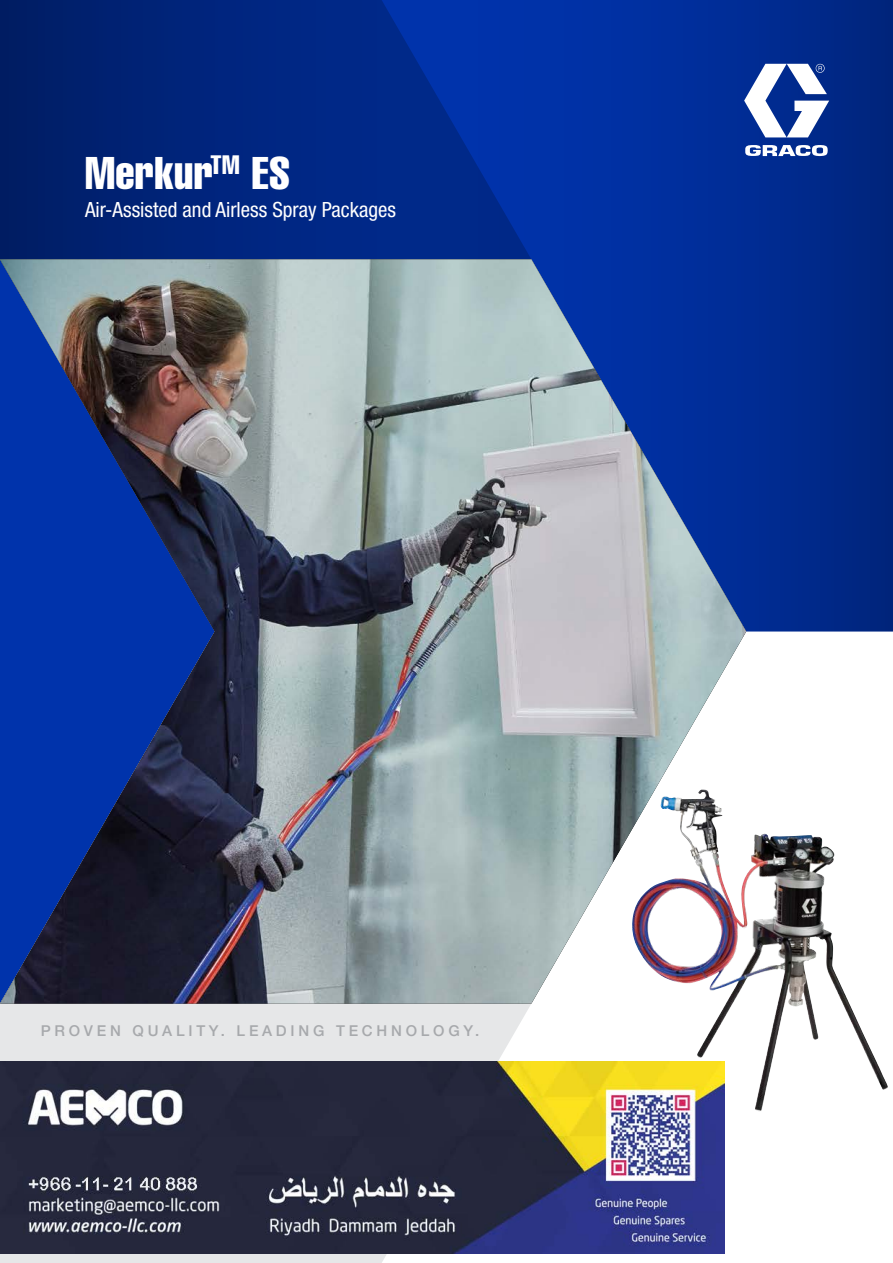
<style>
.page{position:relative;width:893px;height:1263px;background:#fff}
.page>*{position:absolute;margin:0;border:0;box-sizing:border-box;transform-origin:0 0}
.t1{font:45px "Helvetica LT Std Comp";letter-spacing:.01em;color:#fff}
.t2{font:condensed 21px "Helvetica Neue LT Std";color:#fff}
.t3{font:500 15px "Helvetica Neue LT Std";letter-spacing:.25em;color:#a7a9ac}
</style>
<div class="page">
<img style="left:697px;top:1003px;width:88px;height:108px">
<svg style="left:746px;top:631px;width:147px;height:372px"></svg>
<svg style="left:746px;top:0;width:147px;height:631px;background:#002887"></svg>
<svg style="left:0;top:0;width:746px;height:259px;background:#00298a"></svg>
<svg style="left:0;top:1003px;width:531px;height:260px;background:#e5e6e7"></svg>
<img style="left:0;top:259px;width:746px;height:744px">
<svg style="left:744px;top:63px;width:85px;height:74px"></svg>
<svg style="left:745px;top:145px;width:83px;height:11px"></svg>
<img style="left:0;top:1061px;width:724px;height:193px">
<h1 class="t1" style="left:85px;top:145px;width:206px">Merkur<sup>TM</sup> ES</h1>
<p class="t2" style="left:85px;top:197px;width:313px">Air-Assisted and Airless Spray Packages</p>
<p class="t3" style="left:41px;top:1021px;width:440px">PROVEN QUALITY. LEADING TECHNOLOGY.</p>
</div>
